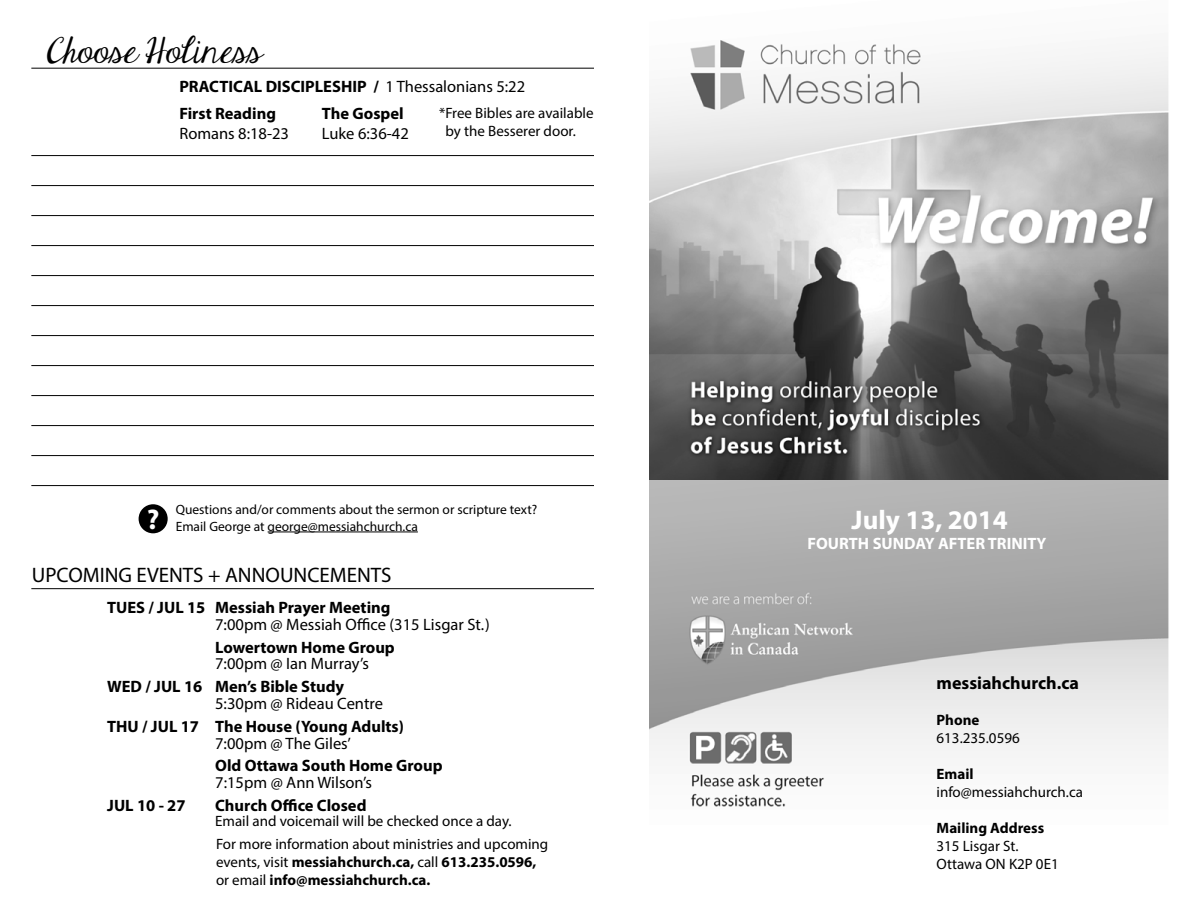
<style>
.page{position:relative;width:1188px;height:918px;background:#fff}
.page>*{position:absolute;margin:0;border:0;box-sizing:border-box;transform-origin:0 0}
.t1{font:30px "Janda Elegant Handwriting";color:#000}
.t2{font:700 27px "Myriad Pro";color:#fff}
.t3{font:21px "Myriad Pro";color:#000}
.t4{font:700 18px "Myriad Pro";color:#000}
.t5{font:700 16.5px "Myriad Pro";color:#000}
.t6{font:16.5px "Myriad Pro";color:#000}
.t7{font:700 16.5px "Myriad Pro";color:#fff}
.t8{font:15px/18px "Myriad Pro";color:#000}
.t9{font:700 15px "Myriad Pro";color:#000}
.t10{font:13.5px/16.2px "Myriad Pro";color:#000}
.s1{font-weight:400}
.s2{font-weight:700;font-size:28.5px;color:#fff}
.s3{font-weight:700}
</style>
<div class="page">
<img style="left:650px;top:40px;width:519px;height:767px">
<hr style="left:31px;top:68px;width:563px;height:1px;background:#000">
<hr style="left:268px;top:532px;width:150px;height:1px;background:#000">
<div style="left:139px;top:504px;width:29px;height:29px;background:#000;border-radius:50%"></div>
<hr style="left:31px;top:155px;width:563px;height:1px;background:#000">
<hr style="left:31px;top:185px;width:563px;height:1px;background:#000">
<hr style="left:31px;top:215px;width:563px;height:1px;background:#000">
<hr style="left:31px;top:245px;width:563px;height:1px;background:#000">
<hr style="left:31px;top:275px;width:563px;height:1px;background:#000">
<hr style="left:31px;top:305px;width:563px;height:1px;background:#000">
<hr style="left:31px;top:335px;width:563px;height:1px;background:#000">
<hr style="left:31px;top:365px;width:563px;height:1px;background:#000">
<hr style="left:31px;top:395px;width:563px;height:1px;background:#000">
<hr style="left:31px;top:425px;width:563px;height:1px;background:#000">
<hr style="left:31px;top:455px;width:563px;height:1px;background:#000">
<hr style="left:31px;top:485px;width:563px;height:1px;background:#000">
<hr style="left:31px;top:588px;width:563px;height:1px;background:#000">
<h1 class="t1" style="left:47px;top:29px;width:216px">Choose Holiness</h1>
<p class="t5" style="left:179px;top:75px;width:347px">PRACTICAL DISCIPLESHIP / <span class="s1">1 Thessalonians 5:22</span></p>
<p class="t5" style="left:179px;top:103px;width:98px">First Reading</p>
<p class="t6" style="left:179px;top:123px;width:111px">Romans 8:18-23</p>
<p class="t5" style="left:322px;top:103px;width:83px">The Gospel</p>
<p class="t6" style="left:322px;top:123px;width:88px">Luke 6:36-42</p>
<p class="t8" style="left:446px;top:104px;width:150px;text-indent:-6px">*Free Bibles are available by the Besserer door.</p>
<p class="t10" style="left:147px;top:502px;width:392px;text-indent:29px">Questions and/or comments about the sermon or scripture text? <span class="s2">?</span> Email George at george@messiahchurch.ca</p>
<h3 class="t3" style="left:32px;top:562px;width:361px">UPCOMING EVENTS + ANNOUNCEMENTS</h3>
<p class="t5" style="left:107px;top:597px;width:285px">TUES / JUL 15 Messiah Prayer Meeting</p>
<p class="t6" style="left:215px;top:614px;width:276px">7:00pm @ Messiah Office (315 Lisgar St.)</p>
<p class="t5" style="left:215px;top:636px;width:181px">Lowertown Home Group</p>
<p class="t6" style="left:215px;top:654px;width:155px">7:00pm @ Ian Murray’s</p>
<p class="t5" style="left:107px;top:676px;width:239px">WED / JUL 16 Men’s Bible Study</p>
<p class="t6" style="left:215px;top:693px;width:169px">5:30pm @ Rideau Centre</p>
<p class="t5" style="left:107px;top:715px;width:298px">THU / JUL 17 The House (Young Adults)</p>
<p class="t6" style="left:215px;top:733px;width:137px">7:00pm @ The Giles’</p>
<p class="t5" style="left:215px;top:755px;width:229px">Old Ottawa South Home Group</p>
<p class="t6" style="left:215px;top:772px;width:158px">7:15pm @ Ann Wilson’s</p>
<p class="t5" style="left:107px;top:795px;width:80px">JUL 10 - 27</p>
<p class="t5" style="left:215px;top:795px;width:153px">Church Office Closed</p>
<p class="t8" style="left:215px;top:812px;width:298px">Email and voicemail will be checked once a day.</p>
<p class="t8" style="left:216px;top:834px;width:334px">For more information about ministries and upcoming events, visit <span class="s3">messiahchurch.ca,</span> call <span class="s3">613.235.0596, </span>or email <span class="s3">info@messiahchurch.ca.</span></p>
<h2 class="t2" style="left:852px;top:502px;width:158px">July 13, 2014</h2>
<p class="t7" style="left:807px;top:533px;width:241px">FOURTH SUNDAY AFTER TRINITY</p>
<p class="t4" style="left:937px;top:671px;width:144px">messiahchurch.ca</p>
<p class="t9" style="left:937px;top:710px;width:44px">Phone</p>
<p class="t8" style="left:937px;top:729px;width:85px">613.235.0596</p>
<p class="t9" style="left:937px;top:764px;width:39px">Email</p>
<p class="t8" style="left:937px;top:783px;width:148px">info@messiahchurch.ca</p>
<p class="t9" style="left:937px;top:818px;width:109px">Mailing Address</p>
<p class="t8" style="left:937px;top:837px;width:124px">315 Lisgar St.<br>Ottawa ON K2P 0E1</p>
</div>
